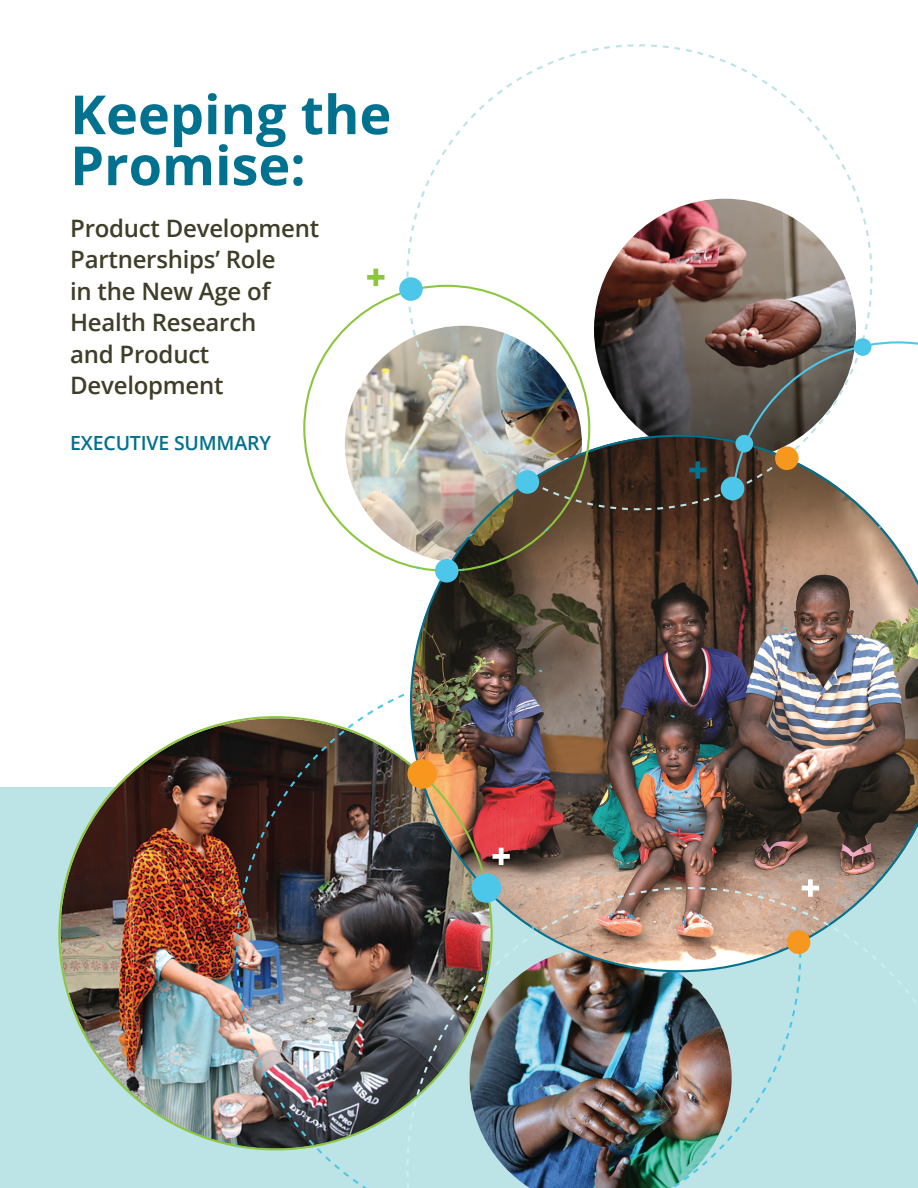
<style>
.page{position:relative;width:918px;height:1188px;background:#fff}
.page>*{position:absolute;margin:0;border:0;box-sizing:border-box;transform-origin:0 0}
.Body{font:700 54px "Open Sans";color:#00718e}
.Body-2{font:600 24px/31.5px "Open Sans";letter-spacing:-.01em;color:#3e3e29}
.Body-3{font:600 19.5px "Open Sans";letter-spacing:-.01em;color:#00718e}
</style>
<div class="page">
<div style="left:0;top:787px;width:918px;height:401px;background:#bce3e5"></div>
<svg style="left:407px;top:44px;width:466px;height:391px"></svg>
<img style="left:410px;top:435px;width:508px;height:452px">
<img style="left:58px;top:716px;width:435px;height:434px">
<svg style="left:733px;top:341px;width:185px;height:326px"></svg>
<img style="left:303px;top:285px;width:287px;height:287px">
<img style="left:478px;top:887px;width:397px;height:301px">
<img style="left:552px;top:908px;width:277px;height:18px">
<img style="left:417px;top:926px;width:500px;height:180px">
<svg style="left:406px;top:1093px;width:13px;height:95px"></svg>
<svg style="left:486px;top:926px;width:48px;height:48px"></svg>
<img style="left:810px;top:519px;width:108px;height:132px">
<svg style="left:408px;top:762px;width:28px;height:25px"></svg>
<svg style="left:416px;top:529px;width:133px;height:42px;background:#6d6651"></svg>
<svg style="left:802px;top:879px;width:17px;height:18px"></svg>
<svg style="left:689px;top:461px;width:17px;height:18px"></svg>
<svg style="left:492px;top:848px;width:18px;height:17px"></svg>
<svg style="left:367px;top:269px;width:18px;height:17px"></svg>
<div style="left:472px;top:873px;width:29px;height:30px;background:#4dc7e9;border-radius:50%"></div>
<div style="left:407px;top:759px;width:30px;height:30px;background:#f7971d;border-radius:50%"></div>
<div style="left:787px;top:930px;width:23px;height:24px;background:#f7971d;border-radius:50%"></div>
<div style="left:435px;top:559px;width:24px;height:24px;background:#4dc7e9;border-radius:50%"></div>
<div style="left:516px;top:470px;width:23px;height:24px;background:#4dc7e9;border-radius:50%"></div>
<div style="left:721px;top:477px;width:23px;height:23px;background:#4dc7e9;border-radius:50%"></div>
<div style="left:775px;top:446px;width:24px;height:24px;background:#f7971d;border-radius:50%"></div>
<div style="left:399px;top:277px;width:24px;height:24px;background:#4dc7e9;border-radius:50%"></div>
<div style="left:735px;top:435px;width:18px;height:18px;background:#4dc7e9;border-radius:50%"></div>
<div style="left:854px;top:338px;width:18px;height:18px;background:#4dc7e9;border-radius:50%"></div>
<p class="Body" style="left:70px;top:76px;width:323px">Keeping the</p>
<p class="Body" style="left:70px;top:127px;width:237px">Promise:</p>
<p class="Body-2" style="left:70px;top:212px;width:251px">Product Development<br>Partnerships’ Role</p>
<p class="Body-2" style="left:70px;top:275px;width:202px">in the New Age of</p>
<p class="Body-2" style="left:70px;top:306px;width:188px">Health Research</p>
<p class="Body-2" style="left:70px;top:338px;width:141px">and Product</p>
<p class="Body-2" style="left:70px;top:369px;width:155px">Development</p>
<p class="Body-3" style="left:70px;top:429px;width:202px">EXECUTIVE SUMMARY</p>
</div>
